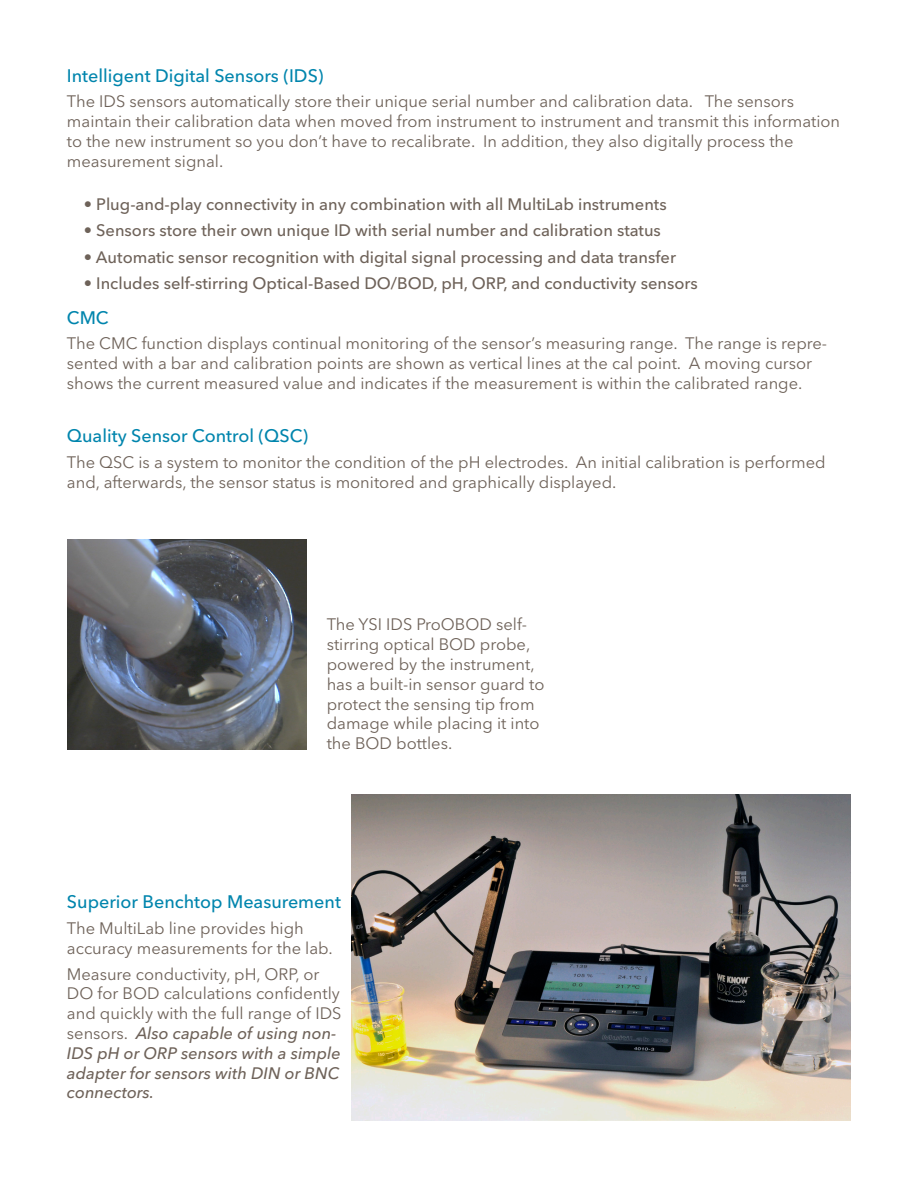
<style>
.page{position:relative;width:918px;height:1188px;background:#fff}
.page>*{position:absolute;margin:0;border:0;box-sizing:border-box;transform-origin:0 0}
.t1{font:500 18px "Avenir Next LT Pro";color:#0085ad}
.t2{font:16.5px/19.8px "Avenir Next LT Pro";color:#6e6259}
.t3{font:500 16.5px "Avenir Next LT Pro";color:#6e6259}
.s1{font-weight:500;font-style:italic}
</style>
<div class="page">
<img style="left:351px;top:795px;width:500px;height:325px">
<img style="left:68px;top:540px;width:239px;height:209px">
<p class="t1" style="left:67px;top:65px;width:258px">Intelligent Digital Sensors (IDS)</p>
<p class="t2" style="left:67px;top:92px;width:775px">The IDS sensors automatically store their unique serial number and calibration data. The sensors maintain their calibration data when moved from instrument to instrument and transmit this information to the new instrument so you don’t have to recalibrate. In addition, they also digitally process the measurement signal.</p>
<p class="t3" style="left:84px;top:195px;width:584px">• Plug-and-play connectivity in any combination with all MultiLab instruments</p>
<p class="t3" style="left:84px;top:221px;width:579px">• Sensors store their own unique ID with serial number and calibration status</p>
<p class="t3" style="left:84px;top:247px;width:594px">• Automatic sensor recognition with digital signal processing and data transfer</p>
<p class="t3" style="left:84px;top:274px;width:615px">• Includes self-stirring Optical-Based DO/BOD, pH, ORP, and conductivity sensors</p>
<p class="t1" style="left:67px;top:306px;width:43px">CMC</p>
<p class="t2" style="left:67px;top:334px;width:762px">The CMC function displays continual monitoring of the sensor’s measuring range. The range is repre&shy;sented with a bar and calibration points are shown as vertical lines at the cal point. A moving cursor shows the current measured value and indicates if the measurement is within the calibrated range.</p>
<p class="t1" style="left:67px;top:425px;width:243px">Quality Sensor Control (QSC)</p>
<p class="t2" style="left:67px;top:453px;width:760px">The QSC is a system to monitor the condition of the pH electrodes. An initial calibration is performed and, afterwards, the sensor status is monitored and graphically displayed.</p>
<p class="t2" style="left:327px;top:615px;width:219px">The YSI IDS ProOBOD self&shy;stirring optical BOD probe, powered by the instrument, has a built-in sensor guard to protect the sensing tip from damage while placing it into the BOD bottles.</p>
<p class="t1" style="left:67px;top:891px;width:276px">Superior Benchtop Measurement</p>
<p class="t2" style="left:67px;top:918px;width:267px">The MultiLab line provides high accuracy measurements for the lab.</p>
<p class="t2" style="left:67px;top:964px;width:276px">Measure conductivity, pH, ORP, or<br>DO for BOD calculations confidently and quickly with the full range of IDS sensors. <span class="s1">Also capable of using non-<br>IDS pH or ORP sensors with a simple adapter for sensors with DIN or BNC connectors.</span></p>
</div>
